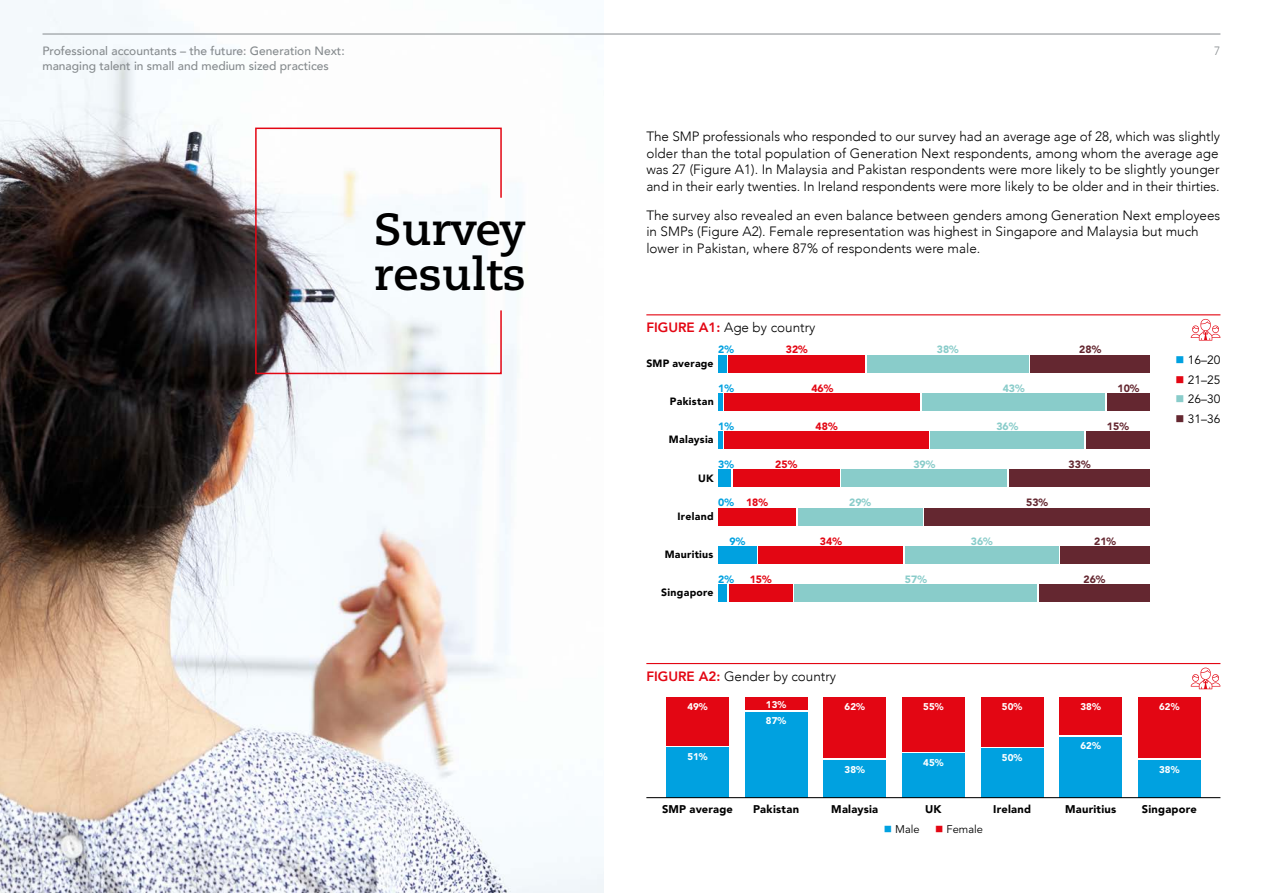
<style>
.page{position:relative;width:1263px;height:893px;background:#fff}
.page>*{position:absolute;margin:0;border:0;box-sizing:border-box;transform-origin:0 0}
.t1{font:700 45px/45px "Caecilia";color:#000}
.t2{font:300 13.5px/16.5px "Avenir";color:#000;text-align:justify}
.t3{font:500 12px/15px "Avenir";color:#858a8d}
.t4{font:12px "Avenir";color:#000}
.t5{font:300 12px "Avenir";color:#858a8d}
.t6{font:900 11.1px "Avenir";letter-spacing:.025em;color:#000}
.t7{font:11.1px "Avenir";color:#000}
.t8{font:900 10.5px "Avenir";letter-spacing:.025em;color:#000}
.t9{font:900 10.5px "Avenir";color:#e30613}
.t10{font:900 10.5px "Avenir";color:#89ccca}
.t11{font:900 10.5px "Avenir";color:#642730}
.t12{font:900 10.5px "Avenir";color:#00a1e0}
.t13{font:900 9.75px/16.6px "Avenir";color:#fff}
.s1{font-weight:800;color:#e30613}
.s2{color:#00a1e0}
.s3{color:#e30613}
.s4{color:#89ccca}
.s5{color:#642730}
</style>
<div class="page">
<img style="left:1px;top:0;width:603px;height:893px">
<svg style="left:254px;top:127px;width:248px;height:248px"></svg>
<img style="left:0;top:0;width:1px;height:893px">
<hr style="left:43px;top:34px;width:1177px;height:1px;background:#858a8d">
<hr style="left:646px;top:314px;width:574px;height:1px;background:#e30613">
<div style="left:1031px;top:355px;width:119px;height:17px;background:#642730"></div>
<div style="left:867px;top:355px;width:161px;height:17px;background:#89ccca"></div>
<div style="left:729px;top:355px;width:136px;height:17px;background:#e30613"></div>
<div style="left:718px;top:355px;width:9px;height:17px;background:#00a1e0"></div>
<div style="left:924px;top:508px;width:226px;height:17px;background:#642730"></div>
<div style="left:798px;top:508px;width:124px;height:17px;background:#89ccca"></div>
<div style="left:718px;top:508px;width:78px;height:17px;background:#e30613"></div>
<div style="left:1107px;top:393px;width:43px;height:17px;background:#642730"></div>
<div style="left:922px;top:393px;width:183px;height:17px;background:#89ccca"></div>
<div style="left:724px;top:393px;width:196px;height:17px;background:#e30613"></div>
<hr style="left:718px;top:393px;width:4px;height:17px;background:#00a1e0">
<div style="left:1086px;top:432px;width:64px;height:17px;background:#642730"></div>
<div style="left:931px;top:432px;width:153px;height:17px;background:#89ccca"></div>
<div style="left:724px;top:432px;width:205px;height:17px;background:#e30613"></div>
<hr style="left:718px;top:432px;width:4px;height:17px;background:#00a1e0">
<div style="left:1009px;top:470px;width:141px;height:17px;background:#642730"></div>
<div style="left:841px;top:470px;width:166px;height:17px;background:#89ccca"></div>
<div style="left:733px;top:470px;width:106px;height:17px;background:#e30613"></div>
<div style="left:718px;top:470px;width:13px;height:17px;background:#00a1e0"></div>
<div style="left:1060px;top:546px;width:90px;height:17px;background:#642730"></div>
<div style="left:905px;top:546px;width:153px;height:17px;background:#89ccca"></div>
<div style="left:759px;top:546px;width:144px;height:17px;background:#e30613"></div>
<div style="left:718px;top:546px;width:38px;height:17px;background:#00a1e0"></div>
<div style="left:1039px;top:585px;width:111px;height:17px;background:#642730"></div>
<div style="left:795px;top:585px;width:242px;height:17px;background:#89ccca"></div>
<div style="left:729px;top:585px;width:64px;height:17px;background:#e30613"></div>
<div style="left:718px;top:585px;width:9px;height:17px;background:#00a1e0"></div>
<div style="left:980px;top:697px;width:63px;height:49px;background:#e30613"></div>
<div style="left:980px;top:748px;width:63px;height:50px;background:#00a1e0"></div>
<div style="left:902px;top:697px;width:63px;height:54px;background:#e30613"></div>
<div style="left:902px;top:753px;width:63px;height:45px;background:#00a1e0"></div>
<div style="left:1059px;top:697px;width:63px;height:38px;background:#e30613"></div>
<div style="left:1059px;top:737px;width:63px;height:61px;background:#00a1e0"></div>
<div style="left:1138px;top:697px;width:63px;height:61px;background:#e30613"></div>
<div style="left:1138px;top:760px;width:63px;height:38px;background:#00a1e0"></div>
<div style="left:823px;top:697px;width:63px;height:61px;background:#e30613"></div>
<div style="left:823px;top:760px;width:63px;height:38px;background:#00a1e0"></div>
<div style="left:745px;top:697px;width:62px;height:13px;background:#e30613"></div>
<div style="left:745px;top:712px;width:62px;height:86px;background:#00a1e0"></div>
<div style="left:666px;top:697px;width:63px;height:48px;background:#e30613"></div>
<div style="left:666px;top:747px;width:63px;height:51px;background:#00a1e0"></div>
<hr style="left:646px;top:797px;width:574px;height:1px;background:#000">
<hr style="left:646px;top:663px;width:574px;height:1px;background:#e30613">
<svg style="left:1191px;top:319px;width:29px;height:22px"></svg>
<svg style="left:1191px;top:668px;width:29px;height:21px"></svg>
<p class="t3" style="left:43px;top:42px;width:304px">Professional accountants – the future: Generation Next: managing talent in small and medium sized practices</p>
<h1 class="t1" style="left:374px;top:208px;width:154px">Survey results</h1>
<p class="t5" style="left:1214px;top:43px;width:8px">7</p>
<p class="t2" style="left:646px;top:128px;width:575px">The SMP professionals who responded to our survey had an average age of 28, which was slightly older than the total population of Generation Next respondents, among whom the average age was 27 (Figure A1). In Malaysia and Pakistan respondents were more likely to be slightly younger and in their early twenties. In Ireland respondents were more likely to be older and in their thirties.</p>
<p class="t2" style="left:646px;top:207px;width:575px;text-align:left">The survey also revealed an even balance between genders among Generation Next employees in SMPs (Figure A2). Female representation was highest in Singapore and Malaysia but much lower in Pakistan, where 87% of respondents were male.</p>
<p class="t2" style="left:646px;top:320px;width:171px"><span class="s1">FIGURE A1:</span> Age by country</p>
<p class="t12" style="left:718px;top:341px;width:17px">2%</p>
<p class="t9" style="left:786px;top:341px;width:23px">32%</p>
<p class="t10" style="left:937px;top:341px;width:23px">38%</p>
<p class="t11" style="left:1079px;top:341px;width:23px">28%</p>
<p class="t8" style="left:646px;top:354px;width:69px">SMP average</p>
<p class="t4" style="left:1175px;top:353px;width:46px"><span class="s2">■</span> 16–20</p>
<p class="t4" style="left:1175px;top:373px;width:46px"><span class="s3">■</span> 21–25</p>
<p class="t4" style="left:1175px;top:392px;width:46px"><span class="s4">■</span> 26–30</p>
<p class="t4" style="left:1175px;top:412px;width:46px"><span class="s5">■</span> 31–36</p>
<p class="t12" style="left:718px;top:379px;width:17px">1%</p>
<p class="t9" style="left:811px;top:379px;width:23px">46%</p>
<p class="t10" style="left:1003px;top:379px;width:23px">43%</p>
<p class="t11" style="left:1117px;top:379px;width:23px">10%</p>
<p class="t8" style="left:670px;top:392px;width:45px">Pakistan</p>
<p class="t12" style="left:718px;top:417px;width:17px">1%</p>
<p class="t9" style="left:816px;top:417px;width:23px">48%</p>
<p class="t10" style="left:996px;top:417px;width:23px">36%</p>
<p class="t11" style="left:1107px;top:417px;width:23px">15%</p>
<p class="t8" style="left:669px;top:431px;width:46px">Malaysia</p>
<p class="t12" style="left:718px;top:456px;width:17px">3%</p>
<p class="t9" style="left:775px;top:456px;width:23px">25%</p>
<p class="t10" style="left:913px;top:456px;width:23px">39%</p>
<p class="t11" style="left:1068px;top:456px;width:23px">33%</p>
<p class="t8" style="left:698px;top:469px;width:17px">UK</p>
<p class="t9" style="left:718px;top:494px;width:51px"><span class="s2">0%</span> 18%</p>
<p class="t10" style="left:849px;top:494px;width:23px">29%</p>
<p class="t11" style="left:1026px;top:494px;width:23px">53%</p>
<p class="t8" style="left:677px;top:507px;width:38px">Ireland</p>
<p class="t8" style="left:665px;top:545px;width:50px">Mauritius</p>
<p class="t12" style="left:729px;top:532px;width:17px">9%</p>
<p class="t9" style="left:820px;top:532px;width:23px">34%</p>
<p class="t10" style="left:971px;top:532px;width:23px">36%</p>
<p class="t11" style="left:1094px;top:532px;width:23px">21%</p>
<p class="t12" style="left:718px;top:570px;width:17px">2%</p>
<p class="t9" style="left:750px;top:570px;width:23px">15%</p>
<p class="t10" style="left:905px;top:570px;width:23px">57%</p>
<p class="t11" style="left:1083px;top:570px;width:23px">26%</p>
<p class="t8" style="left:661px;top:584px;width:54px">Singapore</p>
<p class="t2" style="left:646px;top:668px;width:191px"><span class="s1">FIGURE A2:</span> Gender by country</p>
<p class="t13" style="left:687px;top:698px;width:22px">49%</p>
<p class="t13" style="left:766px;top:696px;width:22px">13%<br>87%</p>
<p class="t13" style="left:845px;top:698px;width:22px">62%</p>
<p class="t13" style="left:923px;top:698px;width:22px">55%</p>
<p class="t13" style="left:1002px;top:698px;width:22px">50%</p>
<p class="t13" style="left:1080px;top:698px;width:22px">38%</p>
<p class="t13" style="left:1080px;top:737px;width:22px">62%</p>
<p class="t13" style="left:1159px;top:698px;width:22px">62%</p>
<p class="t13" style="left:687px;top:748px;width:22px">51%</p>
<p class="t13" style="left:845px;top:760px;width:22px">38%</p>
<p class="t13" style="left:923px;top:754px;width:22px">45%</p>
<p class="t13" style="left:1002px;top:749px;width:22px">50%</p>
<p class="t13" style="left:1159px;top:760px;width:22px">38%</p>
<p class="t6" style="left:662px;top:800px;width:72px">SMP average</p>
<p class="t6" style="left:753px;top:800px;width:47px">Pakistan</p>
<p class="t6" style="left:831px;top:800px;width:48px">Malaysia</p>
<p class="t6" style="left:925px;top:800px;width:18px">UK</p>
<p class="t6" style="left:993px;top:800px;width:39px">Ireland</p>
<p class="t6" style="left:1065px;top:800px;width:53px">Mauritius</p>
<p class="t6" style="left:1142px;top:800px;width:56px">Singapore</p>
<p class="t7" style="left:884px;top:823px;width:37px"><span class="s2">■</span> Male</p>
<p class="t7" style="left:935px;top:823px;width:49px"><span class="s3">■</span> Female</p>
</div>
